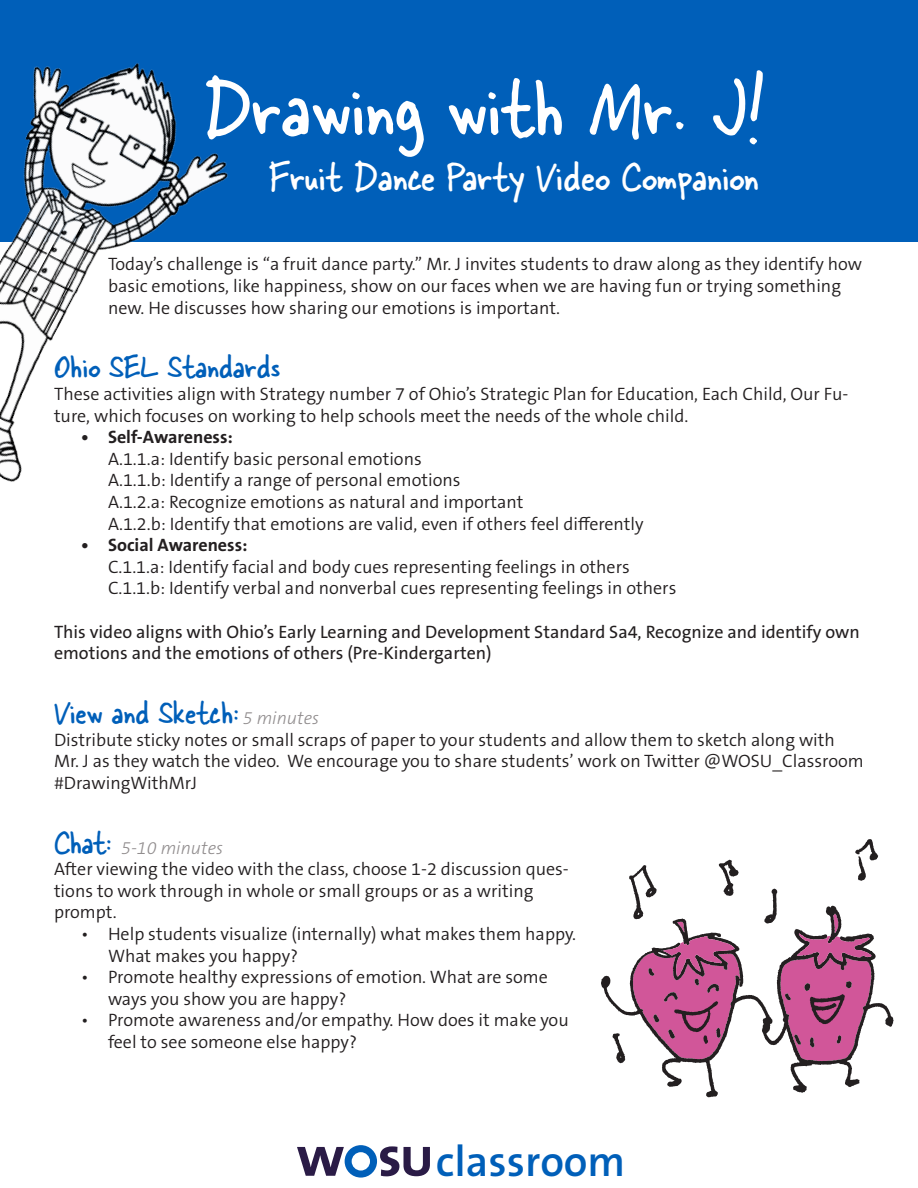
<style>
.page{position:relative;width:918px;height:1188px;background:#fff}
.page>*{position:absolute;margin:0;border:0;box-sizing:border-box;transform-origin:0 0}
.t1{font:90px "Skippy Sharp";color:#fff}
.t2{font:45px "Skippy Sharp";color:#fff}
.t3{font:600 43.35px "The Sans B W6";color:#005fb9}
.t4{font:36px "Skippy Sharp";color:#005fb9}
.t5{font:300 18px/21.6px "The Sans B W4";color:#231f20}
.t6{font:18px/21.6px "The Sans B W5 Plain";color:#231f20}
.t7{font:700 18px "The Sans B W7";color:#231f20}
.t8{font:italic 300 18px "The Sans B W3";color:#918d8e}
.s1{font-family:"The Sans B W3";font-weight:300;font-style:italic;font-size:18px;color:#918d8e}
.s2{font-family:"Skippy Sharp";font-weight:400;font-style:normal;font-size:36px;color:#005fb9}
</style>
<div class="page">
<svg style="left:297px;top:1145px;width:133px;height:33px"></svg>
<div style="left:0;top:0;width:918px;height:242px;background:#005fb9"></div>
<svg style="left:601px;top:935px;width:293px;height:162px"></svg>
<svg style="left:855px;top:839px;width:23px;height:42px"></svg>
<svg style="left:612px;top:859px;width:128px;height:204px"></svg>
<svg style="left:764px;top:889px;width:108px;height:172px"></svg>
<img style="left:0;top:63px;width:228px;height:419px">
<p class="t1" style="left:204px;top:43px;width:562px">Drawing with Mr. J!</p>
<p class="t2" style="left:269px;top:144px;width:491px">Fruit Dance Party Video Companion</p>
<p class="t5" style="left:108px;top:254px;width:756px">Today’s challenge is “a fruit dance party.” Mr. J invites students to draw along as they identify how basic emotions, like happiness, show on our faces when we are having fun or trying something new. He discusses how sharing our emotions is important.</p>
<p class="t4" style="left:54px;top:341px;width:228px">Ohio SEL Standards</p>
<p class="t5" style="left:54px;top:383px;width:796px">These activities align with Strategy number 7 of Ohio’s Strategic Plan for Education, Each Child, Our Fu&shy;ture, which focuses on working to help schools meet the needs of the whole child.</p>
<p class="t7" style="left:81px;top:426px;width:153px">• Self-Awareness:</p>
<p class="t5" style="left:108px;top:448px;width:315px">A.1.1.a: Identify basic personal emotions</p>
<p class="t5" style="left:108px;top:470px;width:354px">A.1.1.b: Identify a range of personal emotions</p>
<p class="t5" style="left:108px;top:491px;width:417px">A.1.2.a: Recognize emotions as natural and important</p>
<p class="t5" style="left:108px;top:513px;width:537px">A.1.2.b: Identify that emotions are valid, even if others feel differently</p>
<p class="t7" style="left:81px;top:534px;width:168px">• Social Awareness:</p>
<p class="t5" style="left:108px;top:556px;width:523px">C.1.1.a: Identify facial and body cues representing feelings in others</p>
<p class="t5" style="left:108px;top:578px;width:570px">C.1.1.b: Identify verbal and nonverbal cues representing feelings in others</p>
<p class="t6" style="left:54px;top:621px;width:807px">This video aligns with Ohio’s Early Learning and Development Standard Sa4, Recognize and identify own emotions and the emotions of others (Pre-Kindergarten)</p>
<p class="t4" style="left:54px;top:687px;width:267px">View and Sketch: <span class="s1">5 minutes</span></p>
<p class="t5" style="left:54px;top:729px;width:811px">Distribute sticky notes or small scraps of paper to your students and allow them to sketch along with<br>Mr. J as they watch the video. We encourage you to share students’ work on Twitter @WOSU_Classroom #DrawingWithMrJ</p>
<p class="t8" style="left:54px;top:837px;width:171px"><span class="s2">Chat:</span> 5-10 minutes</p>
<p class="t5" style="left:54px;top:858px;width:516px">After viewing the video with the class, choose 1-2 discussion ques&shy;tions to work through in whole or small groups or as a writing prompt.</p>
<p class="t5" style="left:108px;top:923px;width:469px;text-indent:-27px">• Help students visualize (internally) what makes them happy.<br>What makes you happy?</p>
<p class="t5" style="left:108px;top:966px;width:441px;text-indent:-27px">• Promote healthy expressions of emotion. What are some ways you show you are happy?</p>
<p class="t5" style="left:108px;top:1010px;width:462px;text-indent:-27px">• Promote awareness and/or empathy. How does it make you feel to see someone else happy?</p>
<h3 class="t3" style="left:436px;top:1133px;width:191px">classroom</h3>
</div>
